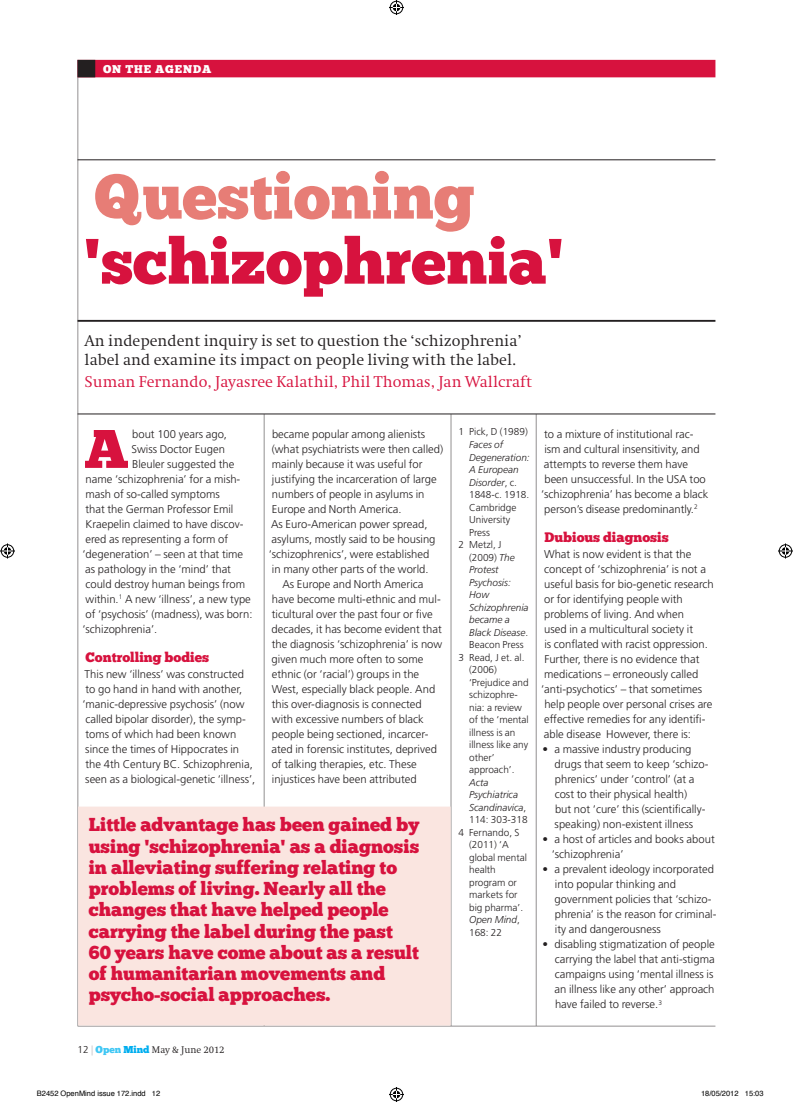
<style>
.page{position:relative;width:793px;height:1102px;background:#fff}
.page>*{position:absolute;margin:0;border:0;box-sizing:border-box;transform-origin:0 0}
.Feature_header{font:63.75px/65px "Chunk Five";color:#d7123e}
.Drop_cap_featured{font:54.12px "Chunk Five";color:#d7123e}
.Pull-out_quote{font:18.75px/21.2px "Chunk Five";color:#d7123e}
.Standfirst{font:300 16.25px/18.8px "Swift";color:#231f20}
.Feature_author_bylin{font:300 16.25px "Swift";color:#d7123e}
.Feature_sub_head_1{font:13.75px "Chunk Five";color:#d7123e}
.Feature_text_no_inde{font:300 11.25px/15px "Frutiger";color:#231f20}
.Feature_text{font:300 11.25px/15px "Frutiger";color:#231f20}
.Bullets{font:300 11.25px/15px "Frutiger";color:#231f20}
.Drop_cap_featured-2{font:300 11.25px "Frutiger";color:#231f20}
.Bullet_last{font:300 11.25px/15px "Frutiger";color:#231f20}
.Page_header_1{font:11.25px "Chunk Five";letter-spacing:.075em;color:#fff}
.Footnote_style{font:300 10px/12.5px "Frutiger";color:#231f20}
.Footnote_style-2{font:italic 300 10px/12.5px "Frutiger";color:#231f20}
.t1{font:300 10px "Swift";color:#231f20}
.t2{font:7.5px "Helvetica";color:#000}
.s1{color:#e77d76}
.s2{font-style:italic}
.s3{font-style:normal}
.s4{font-family:"Frutiger"}
.s5{font-family:"Frutiger";color:#bcbdc0}
.s6{font-family:"Chunk Five";font-weight:400;color:#40c7f4}
.s7{font-family:"Chunk Five";font-weight:400;color:#00aeef}
</style>
<div class="page">
<hr style="left:78px;top:159px;width:637px;height:1px;background:#231f20">
<hr style="left:78px;top:60px;width:1px;height:965px;background:#231f20">
<hr style="left:78px;top:1025px;width:637px;height:1px;background:#231f20">
<hr style="left:264px;top:414px;width:1px;height:611px;background:#231f20">
<hr style="left:451px;top:414px;width:1px;height:611px;background:#231f20">
<hr style="left:536px;top:414px;width:1px;height:611px;background:#231f20">
<div style="left:78px;top:60px;width:637px;height:17px;background:#d7123e"></div>
<div style="left:78px;top:60px;width:17px;height:17px;background:#231f20"></div>
<hr style="left:78px;top:320px;width:637px;height:2px;background:#231f20">
<hr style="left:78px;top:413px;width:637px;height:1px;background:#231f20">
<div style="left:78px;top:806px;width:373px;height:219px;background:#fae5e0"></div>
<svg style="left:389px;top:0;width:15px;height:15px"></svg>
<svg style="left:389px;top:1087px;width:15px;height:14px"></svg>
<svg style="left:0;top:543px;width:15px;height:15px"></svg>
<svg style="left:778px;top:543px;width:15px;height:15px"></svg>
<p class="Page_header_1" style="left:103px;top:63px;width:110px">ON THE AGENDA</p>
<p class="Feature_header" style="left:84px;top:167px;width:482px"><span class="s1">Questioning </span>'schizophrenia'</p>
<p class="Standfirst" style="left:85px;top:331px;width:439px">An independent inquiry is set to question the ‘schizophrenia’ label and examine its impact on people living with the label.</p>
<p class="Feature_author_bylin" style="left:85px;top:373px;width:449px">Suman Fernando, Jayasree Kalathil, Phil Thomas, Jan Wallcraft</p>
<p class="Footnote_style" style="left:469px;top:426px;width:62px;text-indent:-11px">1 Pick, D (1989)<br><span class="s2">Faces of<br>Degeneration:<br>A European<br>Disorder</span>, c.<br>1848-c. 1918.<br>Cambridge<br>University<br>Press</p>
<p class="Footnote_style-2" style="left:469px;top:538px;width:61px;text-indent:-11px"><span class="s3">2 Metzl, J (2009)</span> The<br>Protest<br>Psychosis:<br>How<br>Schizophrenia became a<br>Black Disease<span class="s3">.<br>Beacon Press</span></p>
<p class="Footnote_style" style="left:469px;top:651px;width:61px;text-indent:-11px">3 Read, J et. al. (2006) ‘Prejudice and schizophre&shy;nia: a review of the ‘mental illness is an illness like any other’ approach’.<br><span class="s2">Acta<br>Psychiatrica<br>Scandinavica</span>,<br>114: 303-318</p>
<p class="Footnote_style" style="left:469px;top:826px;width:59px;text-indent:-11px">4 Fernando, S (2011) ‘A global mental health program or markets for big pharma’.<br><span class="s2">Open Mind</span>,<br>168: 22</p>
<p class="Drop_cap_featured" style="left:84px;top:423px;width:46px">A</p>
<p class="Drop_cap_featured-2" style="left:132px;top:427px;width:96px">bout 100 years ago,</p>
<p class="Feature_text_no_inde" style="left:269px;top:426px;width:176px">became popular among alienists (what psychiatrists were then called) mainly because it was useful for justifying the incarceration of large numbers of people in asylums in Europe and North America.<br>As Euro-American power spread, asylums, mostly said to be housing ‘schizophrenics’, were established<br>in many other parts of the world.</p>
<p class="Feature_text" style="left:272px;top:576px;width:172px;text-indent:11px">As Europe and North America have become multi-ethnic and mul&shy;ticultural over the past four or five decades, it has become evident that the diagnosis ‘schizophrenia’ is now given much more often to some ethnic (or ‘racial’) groups in the West, especially black people. And this over-diagnosis is connected with excessive numbers of black people being sectioned, incarcer&shy;ated in forensic institutes, deprived of talking therapies, etc. These injustices have been attributed</p>
<p class="Drop_cap_featured-2" style="left:131px;top:442px;width:95px">Swiss Doctor Eugen</p>
<p class="Drop_cap_featured-2" style="left:132px;top:457px;width:104px">Bleuler suggested the</p>
<p class="Drop_cap_featured-2" style="left:86px;top:472px;width:156px">name ‘schizophrenia’ for a mish-</p>
<p class="Drop_cap_featured-2" style="left:86px;top:487px;width:136px">mash of so-called symptoms</p>
<p class="Drop_cap_featured-2" style="left:85px;top:502px;width:149px">that the German Professor Emil</p>
<p class="Drop_cap_featured-2" style="left:85px;top:517px;width:160px">Kraepelin claimed to have discov-</p>
<p class="Drop_cap_featured-2" style="left:85px;top:532px;width:144px">ered as representing a form of</p>
<p class="Drop_cap_featured-2" style="left:82px;top:547px;width:162px">‘degeneration’ – seen at that time</p>
<p class="Drop_cap_featured-2" style="left:85px;top:562px;width:147px">as pathology in the ‘mind’ that</p>
<p class="Drop_cap_featured-2" style="left:85px;top:577px;width:161px">could destroy human beings from</p>
<p class="Drop_cap_featured-2" style="left:86px;top:592px;width:167px">within.<sup>1</sup> A new ‘illness’, a new type</p>
<p class="Drop_cap_featured-2" style="left:85px;top:607px;width:169px">of ‘psychosis’ (madness), was born:</p>
<p class="Drop_cap_featured-2" style="left:82px;top:622px;width:76px">‘schizophrenia’.</p>
<p class="Feature_sub_head_1" style="left:85px;top:650px;width:125px">Controlling bodies</p>
<p class="Feature_text_no_inde" style="left:82px;top:666px;width:174px">This new ‘illness’ was constructed<br>to go hand in hand with another, ‘manic-depressive psychosis’ (now called bipolar disorder), the symp&shy;toms of which had been known since the times of Hippocrates in<br>the 4th Century BC. Schizophrenia, seen as a biological-genetic ‘illness’,</p>
<p class="Pull-out_quote" style="left:89px;top:815px;width:332px">Little advantage has been gained by using 'schizophrenia' as a diagnosis in alleviating suffering relating to problems of living. Nearly all the changes that have helped people carrying the label during the past 60 years have come about as a result of humanitarian movements and psycho-social approaches.</p>
<p class="Feature_text" style="left:541px;top:426px;width:169px">to a mixture of institutional rac&shy;ism and cultural insensitivity, and attempts to reverse them have been unsuccessful. In the USA too ‘schizophrenia’ has become a black person’s disease predominantly.<sup>2</sup></p>
<p class="Feature_sub_head_1" style="left:544px;top:530px;width:126px">Dubious diagnosis</p>
<p class="Feature_text_no_inde" style="left:541px;top:546px;width:174px">What is now evident is that the concept of ‘schizophrenia’ is not a useful basis for bio-genetic research or for identifying people with problems of living. And when<br>used in a multicultural society it<br>is conflated with racist oppression.<br>Further, there is no evidence that medications – erroneously called ‘anti-psychotics’ – that sometimes help people over personal crises are effective remedies for any identifi&shy;able disease However, there is:</p>
<p class="Bullets" style="left:555px;top:741px;width:155px;text-indent:-12px">• a massive industry producing drugs that seem to keep ‘schizo&shy;phrenics’ under ‘control’ (at a cost to their physical health)<br>but not ‘cure’ this (scientifically&shy;speaking) non-existent illness</p>
<p class="Bullets" style="left:552px;top:831px;width:164px;text-indent:-9px">• a host of articles and books about ‘schizophrenia’</p>
<p class="Bullets" style="left:555px;top:861px;width:163px;text-indent:-12px">• a prevalent ideology incorporated into popular thinking and government policies that ‘schizo&shy;phrenia’ is the reason for criminal&shy;ity and dangerousness</p>
<p class="Bullet_last" style="left:554px;top:936px;width:162px;text-indent:-12px">• disabling stigmatization of people carrying the label that anti-stigma campaigns using ‘mental illness is an illness like any other’ approach have failed to reverse.<sup>3</sup></p>
<p class="t1" style="left:78px;top:1044px;width:148px"><span class="s4">12</span> <span class="s5">|</span> <span class="s6">Open</span> <span class="s7">Mind</span> May &amp; June 2012</p>
<p class="t2" style="left:37px;top:1087px;width:125px">B2452 OpenMind issue 172.indd 12</p>
<p class="t2" style="left:701px;top:1087px;width:64px">18/05/2012 15:03</p>
</div>
